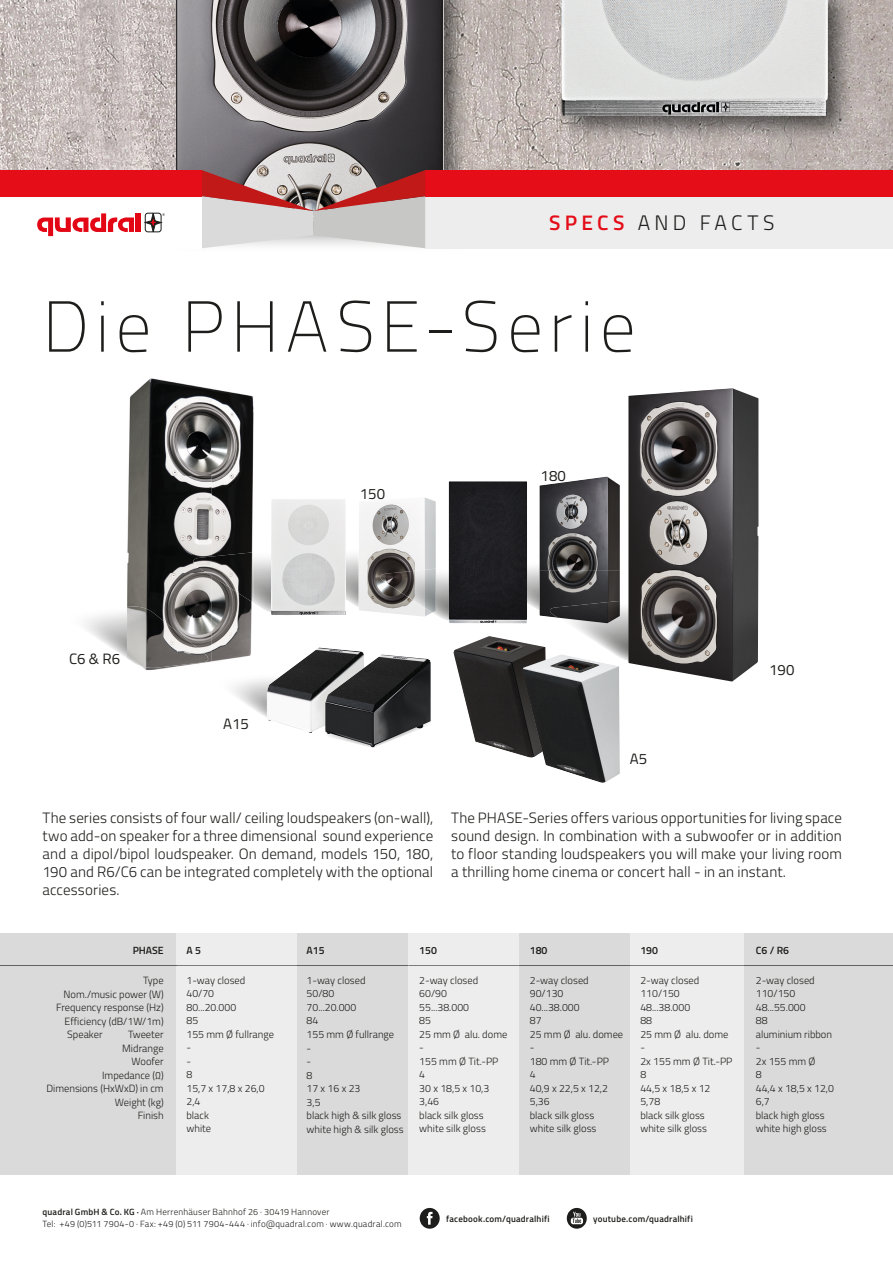
<style>
.page{position:relative;width:893px;height:1263px;background:#fff}
.page>*{position:absolute;margin:0;border:0;box-sizing:border-box;transform-origin:0 0}
.t1{font:100 72px "Titillium";letter-spacing:.085em;color:#1d1d1b}
.t2{font:300 21px "Titillium";letter-spacing:.205em;color:#1d1d1b}
.t3{font:300 15px/18px "Titillium";letter-spacing:.005em;color:#1d1d1b;text-align:justify}
.t4{font:15px "Titillium";color:#1d1d1b}
.t5{font:300 10.5px/13.5px "Titillium";color:#1d1d1b}
.t6{font:600 10.5px "Titillium";color:#1d1d1b}
.t7{font:300 9px/12px "Titillium";letter-spacing:.025em;color:#1d1d1b}
.t8{font:600 9px "Titillium";letter-spacing:.02em;color:#1d1d1b}
.s1{font-weight:600;color:#e40d18}
.s2{font-weight:600}
</style>
<div class="page">
<div style="left:60px;top:933px;width:833px;height:242px;background:#ededed"></div>
<div style="left:744px;top:933px;width:149px;height:242px;background:#dadada"></div>
<img style="left:0;top:0;width:893px;height:170px">
<img style="left:168px;top:0;width:304px;height:249px">
<img style="left:177px;top:0;width:266px;height:170px">
<img style="left:553px;top:0;width:304px;height:145px">
<img style="left:561px;top:0;width:267px;height:116px">
<div style="left:425px;top:196px;width:468px;height:52px;background:#ededed"></div>
<div style="left:0;top:196px;width:202px;height:52px;background:#fff"></div>
<div style="left:136px;top:213px;width:5px;height:19px;background:#e30614"></div>
<svg style="left:37px;top:213px;width:97px;height:23px"></svg>
<svg style="left:145px;top:213px;width:20px;height:19px"></svg>
<div style="left:425px;top:170px;width:468px;height:26px;background:#e40d18"></div>
<div style="left:0;top:170px;width:202px;height:26px;background:#e40d18"></div>
<svg style="left:202px;top:170px;width:223px;height:78px;background:#c3a6a5"></svg>
<div style="left:0;top:933px;width:176px;height:242px;background:#dadada"></div>
<svg style="left:567px;top:1208px;width:20px;height:21px"></svg>
<svg style="left:420px;top:1208px;width:20px;height:21px"></svg>
<div style="left:298px;top:933px;width:110px;height:242px;background:#dadada"></div>
<div style="left:519px;top:933px;width:110px;height:242px;background:#dadada"></div>
<img style="left:453px;top:636px;width:93px;height:119px">
<img style="left:271px;top:498px;width:165px;height:119px">
<img style="left:572px;top:607px;width:56px;height:54px">
<img style="left:127px;top:379px;width:84px;height:291px">
<img style="left:211px;top:388px;width:43px;height:164px">
<img style="left:211px;top:603px;width:41px;height:58px">
<img style="left:185px;top:552px;width:69px;height:51px">
<img style="left:127px;top:606px;width:87px;height:62px">
<img style="left:233px;top:679px;width:34px;height:38px">
<img style="left:267px;top:647px;width:97px;height:86px">
<img style="left:325px;top:655px;width:106px;height:92px">
<img style="left:432px;top:568px;width:17px;height:53px">
<img style="left:374px;top:569px;width:62px;height:44px">
<img style="left:527px;top:561px;width:13px;height:50px">
<img style="left:540px;top:477px;width:80px;height:139px">
<img style="left:544px;top:601px;width:76px;height:22px">
<img style="left:449px;top:481px;width:78px;height:142px">
<img style="left:628px;top:388px;width:130px;height:293px">
<img style="left:522px;top:654px;width:98px;height:129px">
<svg style="left:176px;top:965px;width:568px;height:1px"></svg>
<hr style="left:744px;top:965px;width:149px;height:1px;background:#626261">
<hr style="left:0;top:965px;width:176px;height:1px;background:#626261">
<hr style="left:298px;top:965px;width:110px;height:1px;background:#626261">
<hr style="left:519px;top:965px;width:110px;height:1px;background:#626261">
<h2 class="t2" style="left:549px;top:207px;width:227px"><span class="s1">SPECS</span> AND FACTS</h2>
<h1 class="t1" style="left:43px;top:275px;width:595px">Die PHASE-Serie</h1>
<h3 class="t4" style="left:69px;top:648px;width:53px">C6 &amp; R6</h3>
<h3 class="t4" style="left:223px;top:713px;width:27px">A15</h3>
<h3 class="t4" style="left:360px;top:483px;width:27px">150</h3>
<h3 class="t4" style="left:541px;top:465px;width:27px">180</h3>
<h3 class="t4" style="left:630px;top:748px;width:19px">A5</h3>
<h3 class="t4" style="left:769px;top:658px;width:27px">190</h3>
<p class="t3" style="left:43px;top:808px;width:392px">The series consists of four wall/ ceiling loudspeakers (on-wall), two add-on speaker for a three dimensional sound experience and a dipol/bipol loudspeaker. On demand, models 150, 180, 190 and R6/C6 can be integrated completely with the optional accessories.</p>
<p class="t3" style="left:451px;top:808px;width:392px">The PHASE-Series offers various opportunities for living space sound design. In combination with a subwoofer or in addition to floor standing loudspeakers you will make your living room a thrilling home cinema or concert hall - in an instant.</p>
<p class="t6" style="left:133px;top:942px;width:33px">PHASE</p>
<p class="t5" style="left:143px;top:973px;width:22px">Type</p>
<p class="t5" style="left:64px;top:987px;width:102px">Nom./music power (W)</p>
<p class="t5" style="left:56px;top:1000px;width:109px">Frequency response (Hz)</p>
<p class="t5" style="left:65px;top:1014px;width:101px">Efficiency (dB/1W/1m)</p>
<p class="t5" style="left:67px;top:1027px;width:37px">Speaker</p>
<p class="t5" style="left:46px;top:1027px;width:119px;text-align:right">Tweeter<br>Midrange<br>Woofer<br>Impedance (Ω)<br>Dimensions (HxWxD) in cm<br>Weight (kg)<br>Finish</p>
<p class="t6" style="left:186px;top:942px;width:16px">A 5</p>
<p class="t5" style="left:186px;top:973px;width:89px">1-way closed<br>40/70<br>80...20.000<br>85<br>155 mm Ø fullrange -<br>-<br>8<br>15,7 x 17,8 x 26,0<br>2,4<br>black<br>white</p>
<p class="t6" style="left:307px;top:942px;width:20px">A15</p>
<p class="t5" style="left:307px;top:973px;width:99px">1-way closed<br>50/80<br>70...20.000<br>84<br>155 mm Ø fullrange<br>-<br>-<br>8<br>17 x 16 x 23<br>3,5<br>black high &amp; silk gloss white high &amp; silk gloss</p>
<p class="t6" style="left:419px;top:942px;width:19px">150</p>
<p class="t5" style="left:419px;top:973px;width:90px">2-way closed<br>60/90<br>55...38.000<br>85<br>25 mm Ø alu. dome -<br>155 mm Ø Tit.-PP<br>4<br>30 x 18,5 x 10,3<br>3,46<br>black silk gloss white silk gloss</p>
<p class="t6" style="left:530px;top:942px;width:19px">180</p>
<p class="t5" style="left:530px;top:973px;width:95px">2-way closed<br>90/130<br>40...38.000<br>87<br>25 mm Ø alu. domee -<br>180 mm Ø Tit.-PP<br>4<br>40,9 x 22,5 x 12,2<br>5,36<br>black silk gloss<br>white silk gloss</p>
<p class="t6" style="left:640px;top:942px;width:19px">190</p>
<p class="t5" style="left:640px;top:973px;width:94px">2-way closed<br>110/150<br>48...38.000<br>88<br>25 mm Ø alu. dome -<br>2x 155 mm Ø Tit.-PP<br>8<br>44,5 x 18,5 x 12<br>5,78<br>black silk gloss<br>white silk gloss</p>
<p class="t6" style="left:756px;top:942px;width:35px">C6 / R6</p>
<p class="t5" style="left:756px;top:973px;width:80px">2-way closed<br>110/150<br>48...55.000<br>88<br>aluminium ribbon -<br>2x 155 mm Ø<br>8<br>44,4 x 18,5 x 12,0<br>6,7<br>black high gloss white high gloss</p>
<p class="t7" style="left:43px;top:1205px;width:361px"><span class="s2">quadral GmbH &amp; Co. KG ·</span> Am Herrenhäuser Bahnhof 26 · 30419 Hannover<br>Tel: +49 (0)511 7904-0 · Fax: +49 (0) 511 7904-444 · info@quadral.com · www.quadral.com</p>
<p class="t8" style="left:446px;top:1212px;width:105px">facebook.com/quadralhifi</p>
<p class="t8" style="left:593px;top:1212px;width:101px">youtube.com/quadralhifi</p>
</div>
